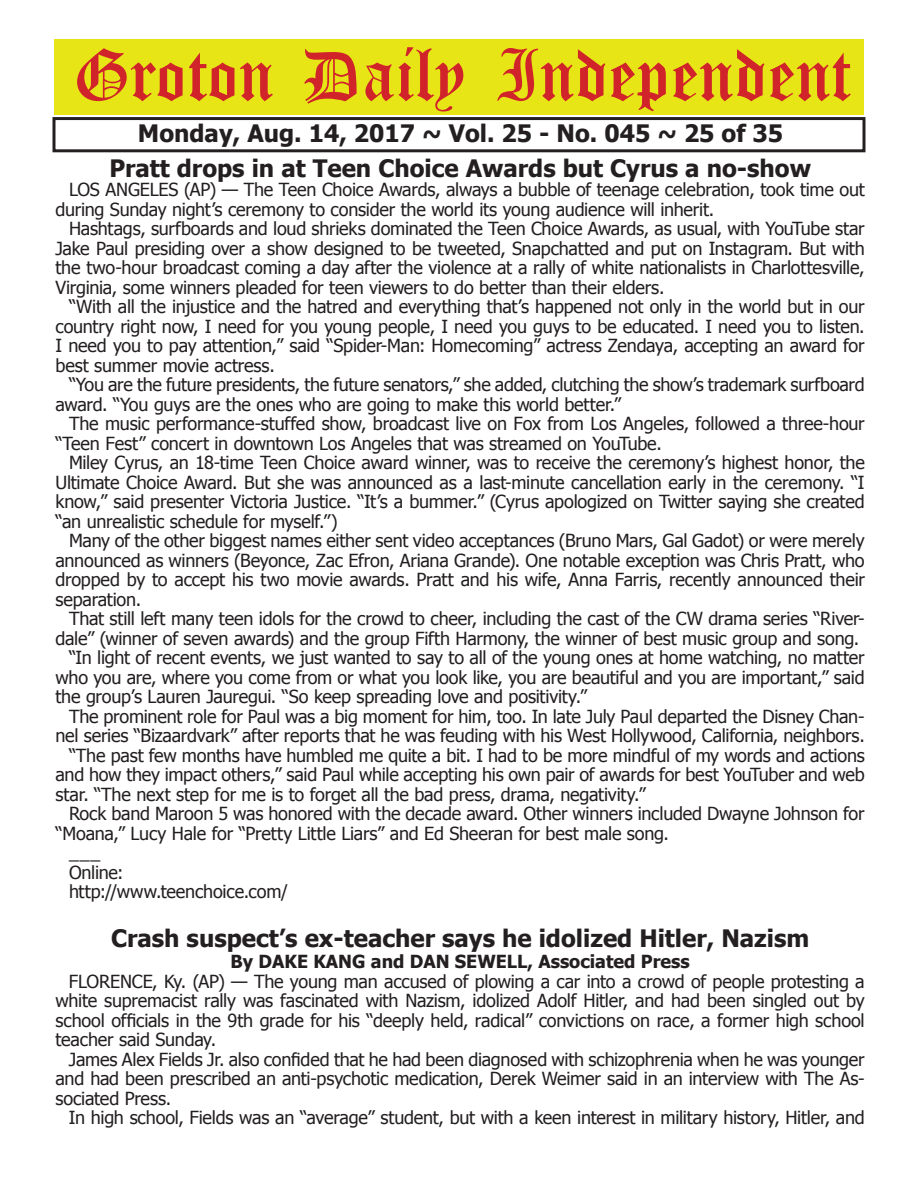
<style>
.page{position:relative;width:918px;height:1188px;background:#fff}
.page>*{position:absolute;margin:0;border:0;box-sizing:border-box;transform-origin:0 0}
.t1{font:54px "Old English Five";color:#d1232a}
.t2{font:700 24px "Tahoma";color:#231f20}
.t3{font:18px/19.5px "Tahoma";letter-spacing:-.015em;color:#231f20;text-align:justify}
.t4{font:700 18px "Tahoma";color:#231f20}
</style>
<div class="page">
<div style="left:52px;top:117px;width:814px;height:35px;border:3px solid #231f20"></div>
<div style="left:54px;top:40px;width:810px;height:75px;background:#e7e515"></div>
<h1 class="t1" style="left:73px;top:50px;width:779px">Groton Daily Independent</h1>
<h2 class="t2" style="left:138px;top:116px;width:647px">Monday, Aug. 14, 2017 ~ Vol. 25 - No. 045 ~ 25 of 35</h2>
<h2 class="t2" style="left:109px;top:151px;width:703px">Pratt drops in at Teen Choice Awards but Cyrus a no-show</h2>
<p class="t3" style="left:56px;top:179px;width:811px;text-indent:14px">LOS ANGELES (AP) — The Teen Choice Awards, always a bubble of teenage celebration, took time out during Sunday night’s ceremony to consider the world its young audience will inherit.</p>
<p class="t3" style="left:56px;top:218px;width:811px;text-indent:14px">Hashtags, surfboards and loud shrieks dominated the Teen Choice Awards, as usual, with YouTube star Jake Paul presiding over a show designed to be tweeted, Snapchatted and put on Instagram. But with the two-hour broadcast coming a day after the violence at a rally of white nationalists in Charlottesville, Virginia, some winners pleaded for teen viewers to do better than their elders.</p>
<p class="t3" style="left:56px;top:296px;width:811px;text-indent:14px">“With all the injustice and the hatred and everything that’s happened not only in the world but in our country right now, I need for you young people, I need you guys to be educated. I need you to listen.<br>I need you to pay attention,” said “Spider-Man: Homecoming” actress Zendaya, accepting an award for best summer movie actress.</p>
<p class="t3" style="left:56px;top:374px;width:811px;text-indent:14px">“You are the future presidents, the future senators,” she added, clutching the show’s trademark surfboard award. “You guys are the ones who are going to make this world better.”</p>
<p class="t3" style="left:56px;top:413px;width:811px;text-indent:14px">The music performance-stuffed show, broadcast live on Fox from Los Angeles, followed a three-hour “Teen Fest” concert in downtown Los Angeles that was streamed on YouTube.</p>
<p class="t3" style="left:56px;top:452px;width:811px;text-indent:14px">Miley Cyrus, an 18-time Teen Choice award winner, was to receive the ceremony’s highest honor, the Ultimate Choice Award. But she was announced as a last-minute cancellation early in the ceremony. “I know,” said presenter Victoria Justice. “It’s a bummer.” (Cyrus apologized on Twitter saying she created “an unrealistic schedule for myself.”)</p>
<p class="t3" style="left:56px;top:530px;width:811px;text-indent:14px">Many of the other biggest names either sent video acceptances (Bruno Mars, Gal Gadot) or were merely announced as winners (Beyonce, Zac Efron, Ariana Grande). One notable exception was Chris Pratt, who dropped by to accept his two movie awards. Pratt and his wife, Anna Farris, recently announced their separation.</p>
<p class="t3" style="left:69px;top:608px;width:797px">That still left many teen idols for the crowd to cheer, including the cast of the CW drama series “River-</p>
<p class="t3" style="left:56px;top:628px;width:805px">dale” (winner of seven awards) and the group Fifth Harmony, the winner of best music group and song.</p>
<p class="t3" style="left:69px;top:647px;width:797px">“In light of recent events, we just wanted to say to all of the young ones at home watching, no matter</p>
<p class="t3" style="left:56px;top:667px;width:811px">who you are, where you come from or what you look like, you are beautiful and you are important,” said</p>
<p class="t3" style="left:56px;top:686px;width:533px">the group’s Lauren Jauregui. “So keep spreading love and positivity.”</p>
<p class="t3" style="left:69px;top:706px;width:797px">The prominent role for Paul was a big moment for him, too. In late July Paul departed the Disney Chan-</p>
<p class="t3" style="left:56px;top:725px;width:811px">nel series “Bizaardvark” after reports that he was feuding with his West Hollywood, California, neighbors.</p>
<p class="t3" style="left:69px;top:745px;width:797px">“The past few months have humbled me quite a bit. I had to be more mindful of my words and actions</p>
<p class="t3" style="left:56px;top:764px;width:811px">and how they impact others,” said Paul while accepting his own pair of awards for best YouTuber and web</p>
<p class="t3" style="left:56px;top:784px;width:592px">star. “The next step for me is to forget all the bad press, drama, negativity.”</p>
<p class="t3" style="left:69px;top:803px;width:797px">Rock band Maroon 5 was honored with the decade award. Other winners included Dwayne Johnson for</p>
<p class="t3" style="left:56px;top:823px;width:615px">“Moana,” Lucy Hale for “Pretty Little Liars” and Ed Sheeran for best male song.</p>
<p class="t3" style="left:69px;top:842px;width:33px">___</p>
<p class="t3" style="left:69px;top:862px;width:56px">Online:</p>
<p class="t3" style="left:69px;top:881px;width:220px">http://www.teenchoice.com/</p>
<h2 class="t2" style="left:111px;top:921px;width:700px">Crash suspect’s ex-teacher says he idolized Hitler, Nazism</h2>
<p class="t4" style="left:231px;top:949px;width:461px">By DAKE KANG and DAN SEWELL, Associated Press</p>
<p class="t3" style="left:55px;top:971px;width:811px;text-indent:14px">FLORENCE, Ky. (AP) — The young man accused of plowing a car into a crowd of people protesting a white supremacist rally was fascinated with Nazism, idolized Adolf Hitler, and had been singled out by school officials in the 9th grade for his “deeply held, radical” convictions on race, a former high school teacher said Sunday.</p>
<p class="t3" style="left:55px;top:1049px;width:811px;text-indent:14px">James Alex Fields Jr. also confided that he had been diagnosed with schizophrenia when he was younger and had been prescribed an anti-psychotic medication, Derek Weimer said in an interview with The As&shy;sociated Press.</p>
<p class="t3" style="left:69px;top:1107px;width:797px">In high school, Fields was an “average” student, but with a keen interest in military history, Hitler, and</p>
</div>
